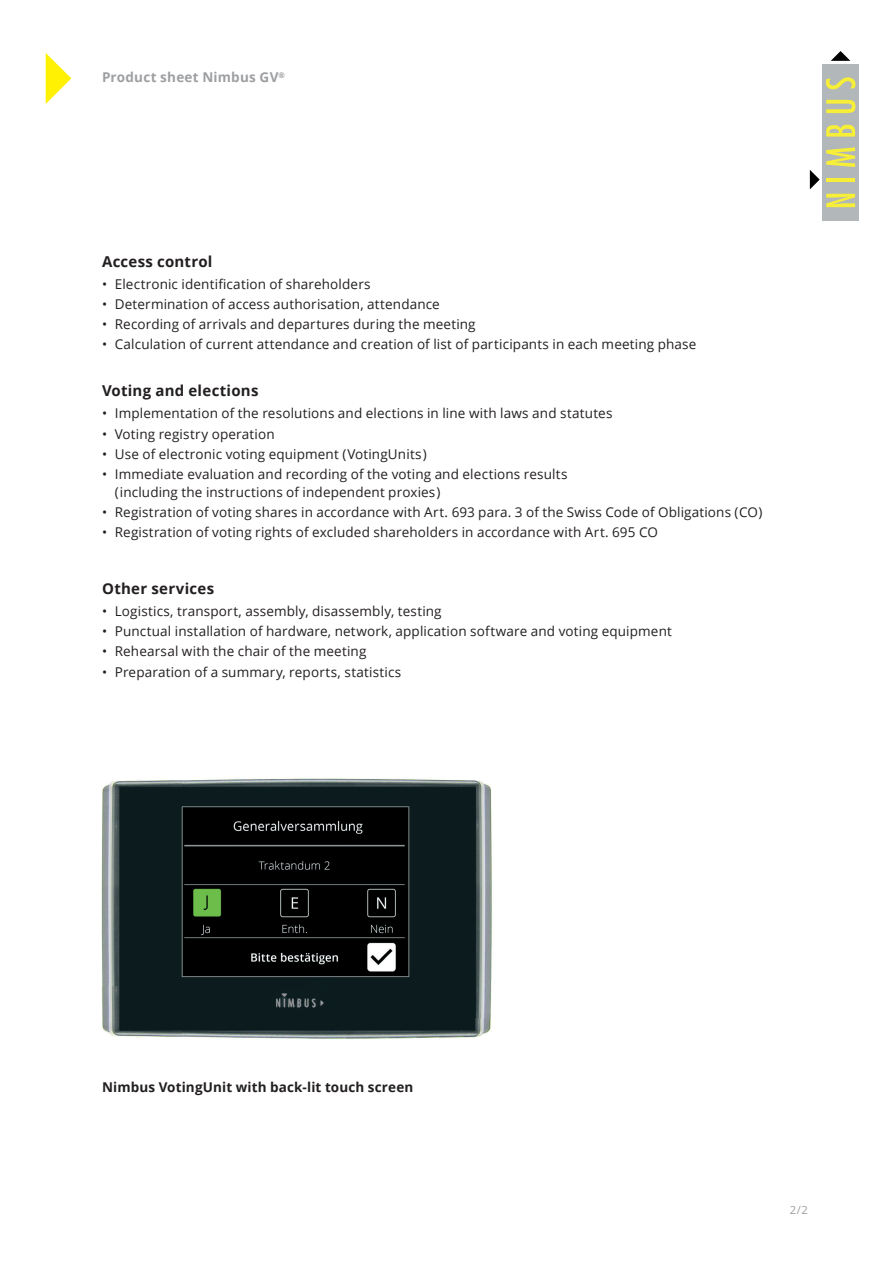
<style>
.page{position:relative;width:893px;height:1263px;background:#fff}
.page>*{position:absolute;margin:0;border:0;box-sizing:border-box;transform-origin:0 0}
.t1{font:700 15px "Open Sans";letter-spacing:.015em;color:#231f20}
.t2{font:13.5px/18px "Open Sans";letter-spacing:.01em;color:#231f20}
.t3{font:700 13.5px "Open Sans";letter-spacing:.01em;color:#231f20}
.t4{font:700 13.5px "Open Sans";letter-spacing:.015em;color:#9d9fa2}
.t5{font:11.25px "Open Sans";color:#9d9fa2}
</style>
<div class="page">
<img style="left:101px;top:778px;width:391px;height:261px">
<svg style="left:46px;top:53px;width:25px;height:51px"></svg>
<div style="left:822px;top:64px;width:37px;height:157px;background:#b2b7b9"></div>
<svg style="left:826px;top:194px;width:29px;height:13px"></svg>
<hr style="left:826px;top:178px;width:29px;height:4px;background:#f6ee37">
<svg style="left:826px;top:147px;width:29px;height:20px"></svg>
<svg style="left:826px;top:125px;width:29px;height:12px"></svg>
<svg style="left:826px;top:100px;width:29px;height:13px"></svg>
<svg style="left:826px;top:77px;width:29px;height:12px"></svg>
<svg style="left:831px;top:51px;width:19px;height:10px"></svg>
<svg style="left:810px;top:170px;width:10px;height:19px"></svg>
<p class="t4" style="left:102px;top:68px;width:185px">Product sheet Nimbus GV<sup>®</sup></p>
<p class="t1" style="left:102px;top:251px;width:112px">Access control</p>
<p class="t2" style="left:102px;top:275px;width:270px">• Electronic identification of shareholders</p>
<p class="t2" style="left:102px;top:295px;width:339px">• Determination of access authorisation, attendance</p>
<p class="t2" style="left:102px;top:315px;width:375px">• Recording of arrivals and departures during the meeting</p>
<p class="t2" style="left:102px;top:335px;width:596px">• Calculation of current attendance and creation of list of participants in each meeting phase</p>
<p class="t1" style="left:102px;top:380px;width:158px">Voting and elections</p>
<p class="t2" style="left:102px;top:404px;width:512px">• Implementation of the resolutions and elections in line with laws and statutes</p>
<p class="t2" style="left:102px;top:424px;width:174px">• Voting registry operation</p>
<p class="t2" style="left:102px;top:444px;width:326px">• Use of electronic voting equipment (VotingUnits)</p>
<p class="t2" style="left:115px;top:464px;width:454px;text-indent:-13px">• Immediate evaluation and recording of the voting and elections results (including the instructions of independent proxies)</p>
<p class="t2" style="left:102px;top:503px;width:662px">• Registration of voting shares in accordance with Art. 693 para. 3 of the Swiss Code of Obligations (CO)</p>
<p class="t2" style="left:102px;top:523px;width:557px">• Registration of voting rights of excluded shareholders in accordance with Art. 695 CO</p>
<p class="t1" style="left:102px;top:578px;width:114px">Other services</p>
<p class="t2" style="left:102px;top:602px;width:341px">• Logistics, transport, assembly, disassembly, testing</p>
<p class="t2" style="left:102px;top:622px;width:571px">• Punctual installation of hardware, network, application software and voting equipment</p>
<p class="t2" style="left:102px;top:642px;width:266px">• Rehearsal with the chair of the meeting</p>
<p class="t2" style="left:102px;top:662px;width:301px">• Preparation of a summary, reports, statistics</p>
<p class="t3" style="left:102px;top:1077px;width:313px">Nimbus VotingUnit with back-lit touch screen</p>
<p class="t5" style="left:790px;top:1202px;width:19px">2/2</p>
</div>
